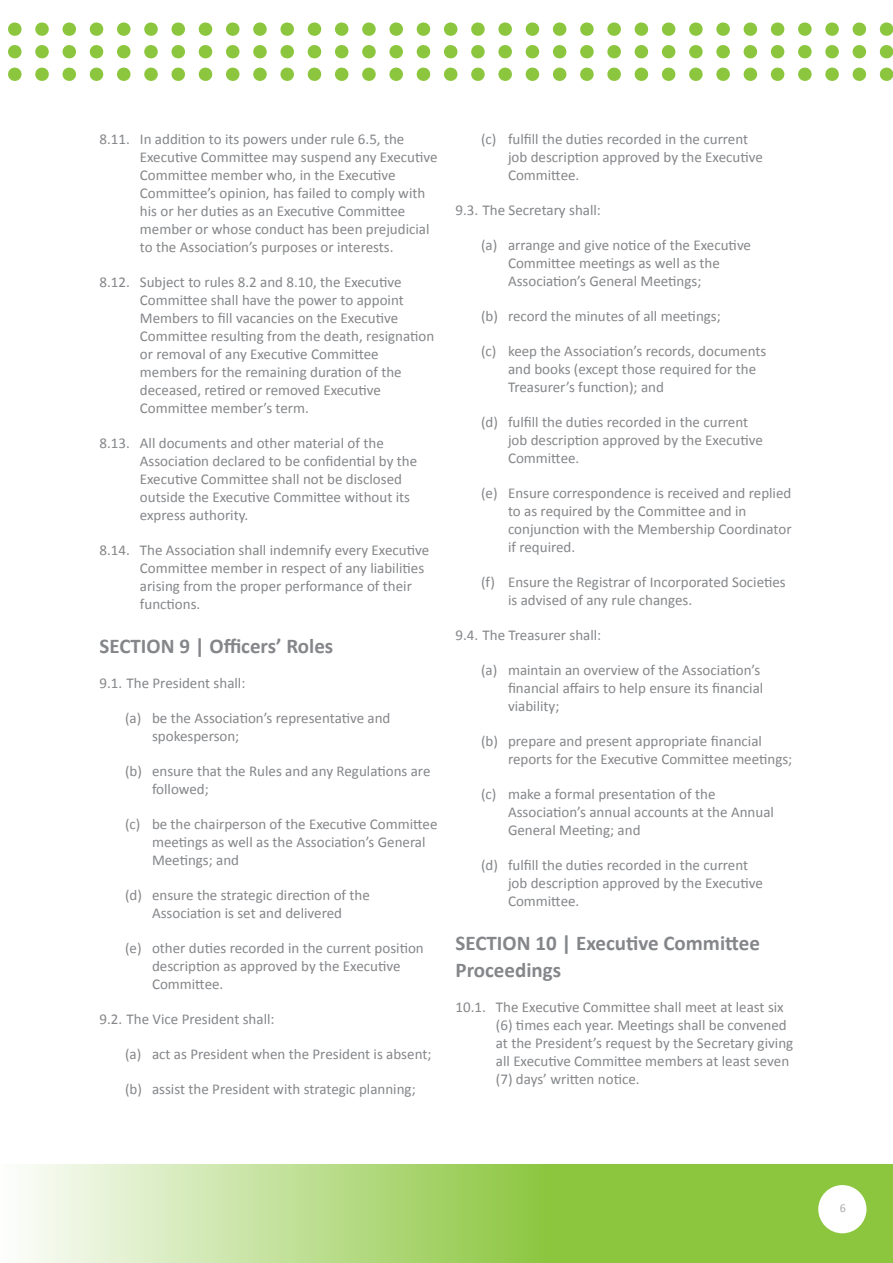
<style>
.page{position:relative;width:893px;height:1263px;background:#fff}
.page>*{position:absolute;margin:0;border:0;box-sizing:border-box;transform-origin:0 0}
.Cover_description{font:700 21px/27px "Calibri";color:#848689}
.letters{font:15px/18px "Calibri";color:#848689}
.numbers_EXTRA{font:15px/18px "Calibri";color:#848689}
.numbers{font:15px "Calibri";color:#848689}
.t1{font:12px "Calibri";color:#a8a9ad}
</style>
<div class="page">
<div style="left:0;top:1164px;width:893px;height:99px;background:#8bc63e"></div>
<svg style="left:0;top:1164px;width:521px;height:99px;background:#c7e3a2"></svg>
<div style="left:818px;top:1185px;width:48px;height:48px;background:#fff;border-radius:50%"></div>
<svg style="left:15px;top:68px;width:878px;height:13px"></svg>
<svg style="left:15px;top:22px;width:878px;height:14px"></svg>
<svg style="left:15px;top:45px;width:878px;height:13px"></svg>
<p class="numbers_EXTRA" style="left:140px;top:130px;width:299px;text-indent:-40px">8.11. In addition to its powers under rule 6.5, the Executive Committee may suspend any Executive Committee member who, in the Executive Committee’s opinion, has failed to comply with his or her duties as an Executive Committee member or whose conduct has been prejudicial to the Association’s purposes or interests.</p>
<p class="numbers_EXTRA" style="left:140px;top:273px;width:296px;text-indent:-40px">8.12. Subject to rules 8.2 and 8.10, the Executive Committee shall have the power to appoint Members to fill vacancies on the Executive Committee resulting from the death, resignation or removal of any Executive Committee members for the remaining duration of the deceased, retired or removed Executive Committee member’s term.</p>
<p class="numbers_EXTRA" style="left:140px;top:434px;width:279px;text-indent:-40px">8.13. All documents and other material of the Association declared to be confidential by the Executive Committee shall not be disclosed outside the Executive Committee without its express authority.</p>
<p class="numbers_EXTRA" style="left:140px;top:541px;width:291px;text-indent:-40px">8.14. The Association shall indemnify every Executive Committee member in respect of any liabilities arising from the proper performance of their functions.</p>
<p class="Cover_description" style="left:99px;top:633px;width:235px">SECTION 9 | Officers’ Roles</p>
<p class="numbers" style="left:99px;top:674px;width:147px">9.1. The President shall:</p>
<p class="letters" style="left:152px;top:709px;width:240px;text-indent:-27px">(a) be the Association’s representative and spokesperson;</p>
<p class="letters" style="left:152px;top:762px;width:280px;text-indent:-27px">(b) ensure that the Rules and any Regulations are followed;</p>
<p class="letters" style="left:152px;top:815px;width:287px;text-indent:-27px">(c) be the chairperson of the Executive Committee meetings as well as the Association’s General<br>Meetings; and</p>
<p class="letters" style="left:125px;top:886px;width:246px;text-align:center">(d) ensure the strategic direction of the<br>Association is set and delivered</p>
<p class="letters" style="left:152px;top:939px;width:273px;text-indent:-27px">(e) other duties recorded in the current position description as approved by the Executive<br>Committee.</p>
<p class="numbers" style="left:99px;top:1010px;width:177px">9.2. The Vice President shall:</p>
<p class="letters" style="left:125px;top:1045px;width:308px">(a) act as President when the President is absent;</p>
<p class="letters" style="left:125px;top:1080px;width:292px">(b) assist the President with strategic planning;</p>
<p class="letters" style="left:508px;top:130px;width:256px;text-indent:-27px">(c) fulfill the duties recorded in the current job description approved by the Executive<br>Committee.</p>
<p class="numbers" style="left:455px;top:201px;width:147px">9.3. The Secretary shall:</p>
<p class="letters" style="left:508px;top:236px;width:245px;text-indent:-27px">(a) arrange and give notice of the Executive<br>Committee meetings as well as the<br>Association’s General Meetings;</p>
<p class="letters" style="left:481px;top:307px;width:241px">(b) record the minutes of all meetings;</p>
<p class="letters" style="left:508px;top:342px;width:260px;text-indent:-27px">(c) keep the Association’s records, documents and books (except those required for the<br>Treasurer’s function); and</p>
<p class="letters" style="left:508px;top:413px;width:256px;text-indent:-27px">(d) fulfill the duties recorded in the current job description approved by the Executive<br>Committee.</p>
<p class="letters" style="left:508px;top:484px;width:285px;text-indent:-27px">(e) Ensure correspondence is received and replied to as required by the Committee and in conjunction with the Membership Coordinator if required.</p>
<p class="letters" style="left:508px;top:573px;width:279px;text-indent:-27px">(f) Ensure the Registrar of Incorporated Societies is advised of any rule changes.</p>
<p class="numbers" style="left:455px;top:626px;width:147px">9.4. The Treasurer shall:</p>
<p class="letters" style="left:508px;top:661px;width:257px;text-indent:-27px">(a) maintain an overview of the Association’s financial affairs to help ensure its financial viability;</p>
<p class="letters" style="left:508px;top:732px;width:286px;text-indent:-27px">(b) prepare and present appropriate financial reports for the Executive Committee meetings;</p>
<p class="letters" style="left:508px;top:785px;width:267px;text-indent:-27px">(c) make a formal presentation of the<br>Association’s annual accounts at the Annual<br>General Meeting; and</p>
<p class="letters" style="left:508px;top:856px;width:256px;text-indent:-27px">(d) fulfill the duties recorded in the current job description approved by the Executive<br>Committee.</p>
<p class="Cover_description" style="left:455px;top:930px;width:306px">SECTION 10 | Executive Committee<br>Proceedings</p>
<p class="numbers_EXTRA" style="left:496px;top:998px;width:299px;text-indent:-40px">10.1. The Executive Committee shall meet at least six (6) times each year. Meetings shall be convened at the President’s request by the Secretary giving all Executive Committee members at least seven (7) days’ written notice.</p>
<p class="t1" style="left:840px;top:1201px;width:8px">6</p>
</div>
